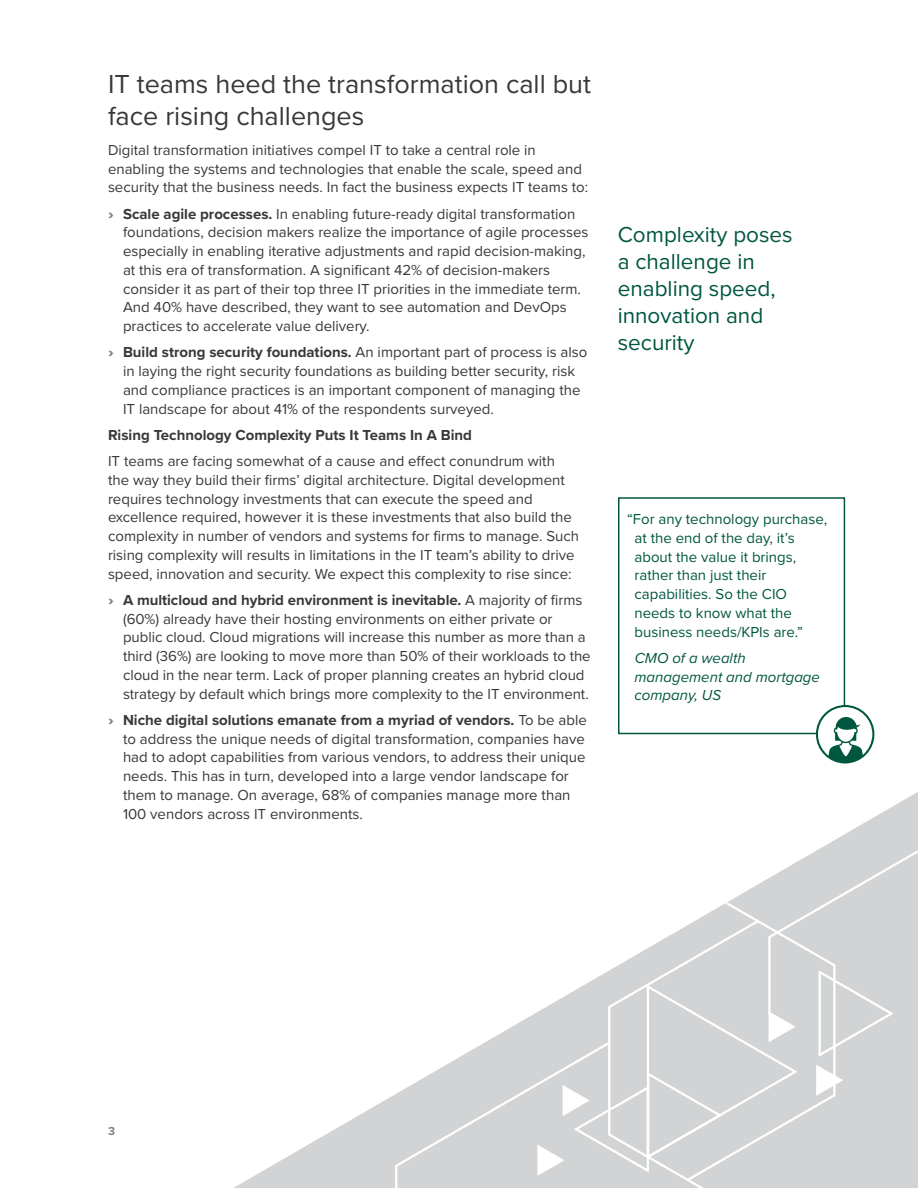
<style>
.page{position:relative;width:918px;height:1188px;background:#fff}
.page>*{position:absolute;margin:0;border:0;box-sizing:border-box;transform-origin:0 0}
.t1{font:27px/31.5px "Proxima Nova";color:#383839}
.t2{font:22.5px/27px "Proxima Nova";color:#005740}
.t3{font:15px/18.8px "Proxima Nova";color:#383839}
.t4{font:15px/18.8px "Proxima Nova";color:#005740}
.t5{font:700 15px "Proxima Nova";color:#383839}
.t6{font:italic 15px/18.8px "Proxima Nova";color:#005740}
.t7{font:700 12px "Proxima Nova";color:#808285}
.s1{font-weight:900;color:#808285}
.s2{font-weight:700}
</style>
<div class="page">
<svg style="left:234px;top:792px;width:684px;height:396px"></svg>
<svg style="left:394px;top:834px;width:524px;height:354px"></svg>
<div style="left:618px;top:497px;width:227px;height:237px;background:#fff;border:2px solid #005740"></div>
<svg style="left:816px;top:705px;width:58px;height:59px"></svg>
<h1 class="t1" style="left:108px;top:67px;width:485px">IT teams heed the transformation call but face rising challenges</h1>
<p class="t3" style="left:108px;top:140px;width:482px">Digital transformation initiatives compel IT to take a central role in enabling the systems and technologies that enable the scale, speed and security that the business needs. In fact the business expects IT teams to:</p>
<p class="t3" style="left:123px;top:204px;width:467px;text-indent:-15px"><span class="s1">›</span> <span class="s2">Scale agile processes.</span> In enabling future-ready digital transformation foundations, decision makers realize the importance of agile processes especially in enabling iterative adjustments and rapid decision-making, at this era of transformation. A significant 42% of decision-makers consider it as part of their top three IT priorities in the immediate term.<br>And 40% have described, they want to see automation and DevOps practices to accelerate value delivery.</p>
<p class="t3" style="left:123px;top:342px;width:466px;text-indent:-15px"><span class="s1">›</span> <span class="s2">Build strong security foundations.</span> An important part of process is also in laying the right security foundations as building better security, risk and compliance practices is an important component of managing the IT landscape for about 41% of the respondents surveyed.</p>
<p class="t5" style="left:108px;top:424px;width:366px">Rising Technology Complexity Puts It Teams In A Bind</p>
<p class="t3" style="left:108px;top:451px;width:473px">IT teams are facing somewhat of a cause and effect conundrum with the way they build their firms’ digital architecture. Digital development requires technology investments that can execute the speed and excellence required, however it is these investments that also build the complexity in number of vendors and systems for firms to manage. Such rising complexity will results in limitations in the IT team’s ability to drive speed, innovation and security. We expect this complexity to rise since:</p>
<p class="t3" style="left:123px;top:590px;width:469px;text-indent:-15px"><span class="s1">›</span> <span class="s2">A multicloud and hybrid environment is inevitable.</span> A majority of firms (60%) already have their hosting environments on either private or public cloud. Cloud migrations will increase this number as more than a third (36%) are looking to move more than 50% of their workloads to the cloud in the near term. Lack of proper planning creates an hybrid cloud strategy by default which brings more complexity to the IT environment.</p>
<p class="t3" style="left:123px;top:710px;width:465px;text-indent:-15px"><span class="s1">›</span> <span class="s2">Niche digital solutions emanate from a myriad of vendors.</span> To be able to address the unique needs of digital transformation, companies have had to adopt capabilities from various vendors, to address their unique needs. This has in turn, developed into a large vendor landscape for them to manage. On average, 68% of companies manage more than 100 vendors across IT environments.</p>
<h2 class="t2" style="left:618px;top:220px;width:177px">Complexity poses a challenge in enabling speed, innovation and security</h2>
<p class="t4" style="left:634px;top:509px;width:194px;text-indent:-8px">“For any technology purchase, at the end of the day, it’s about the value it brings, rather than just their capabilities. So the CIO needs to know what the business needs/KPIs are.”</p>
<p class="t6" style="left:634px;top:648px;width:187px">CMO of a wealth management and mortgage company, US</p>
<p class="t7" style="left:108px;top:1122px;width:9px">3</p>
</div>
